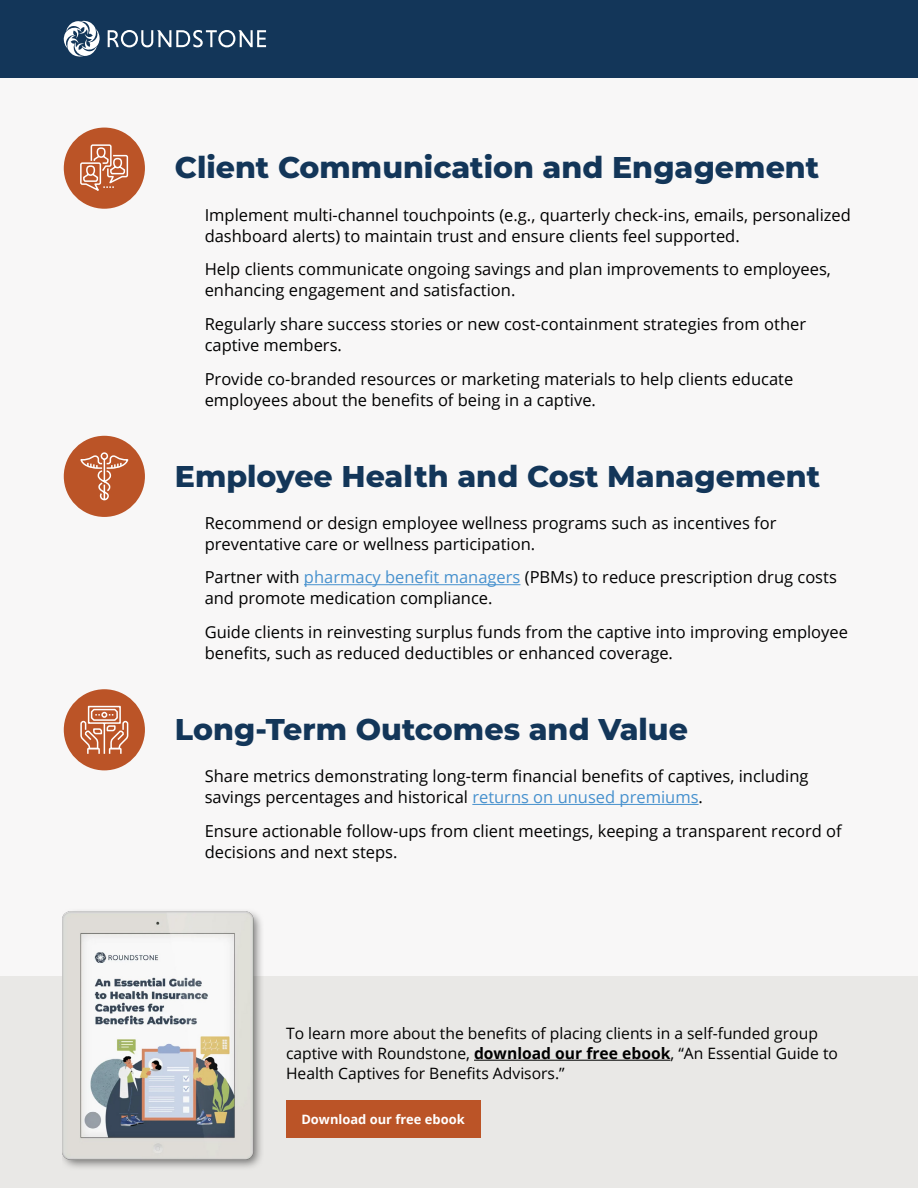
<style>
.page{position:relative;width:918px;height:1188px;background:#fff}
.page>*{position:absolute;margin:0;border:0;box-sizing:border-box;transform-origin:0 0}
.t1{font:800 30px "Montserrat";color:#133659}
.t2{font:16.5px/21px "Open Sans";color:#000}
.t3{font:15.6px/20px "Open Sans";color:#000}
.t4{font:700 12.9px "Open Sans";color:#fff}
.s1{color:#4791ce}
.s2{font-weight:700}
</style>
<div class="page">
<div style="left:0;top:57px;width:918px;height:1131px;background:#f8f7f7"></div>
<div style="left:0;top:0;width:918px;height:77px;background:#133659"></div>
<svg style="left:64px;top:20px;width:36px;height:37px"></svg>
<svg style="left:108px;top:30px;width:158px;height:17px"></svg>
<div style="left:0;top:976px;width:918px;height:212px;background:#e9e8e6"></div>
<img style="left:62px;top:911px;width:200px;height:257px">
<hr style="left:474px;top:1060px;width:196px;height:1px;background:#000">
<div style="left:286px;top:1101px;width:194px;height:37px;background:#bb5427"></div>
<div style="left:64px;top:128px;width:81px;height:81px;background:#bb5427;border-radius:50%"></div>
<svg style="left:80px;top:144px;width:49px;height:47px"></svg>
<hr style="left:472px;top:804px;width:227px;height:1px;background:#4791ce">
<div style="left:64px;top:689px;width:81px;height:81px;background:#bb5427;border-radius:50%"></div>
<svg style="left:80px;top:705px;width:49px;height:49px"></svg>
<hr style="left:304px;top:584px;width:216px;height:1px;background:#4791ce">
<div style="left:64px;top:436px;width:81px;height:81px;background:#bb5427;border-radius:50%"></div>
<svg style="left:80px;top:452px;width:49px;height:49px"></svg>
<h1 class="t1" style="left:175px;top:145px;width:646px">Client Communication and Engagement</h1>
<p class="t2" style="left:205px;top:204px;width:648px">Implement multi-channel touchpoints (e.g., quarterly check-ins, emails, personalized dashboard alerts) to maintain trust and ensure clients feel supported.</p>
<p class="t2" style="left:205px;top:258px;width:628px">Help clients communicate ongoing savings and plan improvements to employees, enhancing engagement and satisfaction.</p>
<p class="t2" style="left:205px;top:313px;width:603px">Regularly share success stories or new cost-containment strategies from other captive members.</p>
<p class="t2" style="left:205px;top:368px;width:590px">Provide co-branded resources or marketing materials to help clients educate employees about the benefits of being in a captive.</p>
<h1 class="t1" style="left:175px;top:454px;width:647px">Employee Health and Cost Management</h1>
<p class="t2" style="left:205px;top:512px;width:573px">Recommend or design employee wellness programs such as incentives for preventative care or wellness participation.</p>
<p class="t2" style="left:205px;top:567px;width:634px">Partner with <span class="s1">pharmacy benefit managers</span> (PBMs) to reduce prescription drug costs and promote medication compliance.</p>
<p class="t2" style="left:205px;top:621px;width:645px">Guide clients in reinvesting surplus funds from the captive into improving employee benefits, such as reduced deductibles or enhanced coverage.</p>
<h1 class="t1" style="left:175px;top:708px;width:515px">Long-Term Outcomes and Value</h1>
<p class="t2" style="left:205px;top:765px;width:605px">Share metrics demonstrating long-term financial benefits of captives, including savings percentages and historical <span class="s1">returns on unused premiums</span>.</p>
<p class="t2" style="left:205px;top:820px;width:639px">Ensure actionable follow-ups from client meetings, keeping a transparent record of decisions and next steps.</p>
<p class="t3" style="left:286px;top:1023px;width:554px">To learn more about the benefits of placing clients in a self-funded group captive with Roundstone, <span class="s2">download our free ebook</span>, “An Essential Guide to<br>Health Captives for Benefits Advisors.”</p>
<p class="t4" style="left:301px;top:1111px;width:165px">Download our free ebook</p>
</div>
